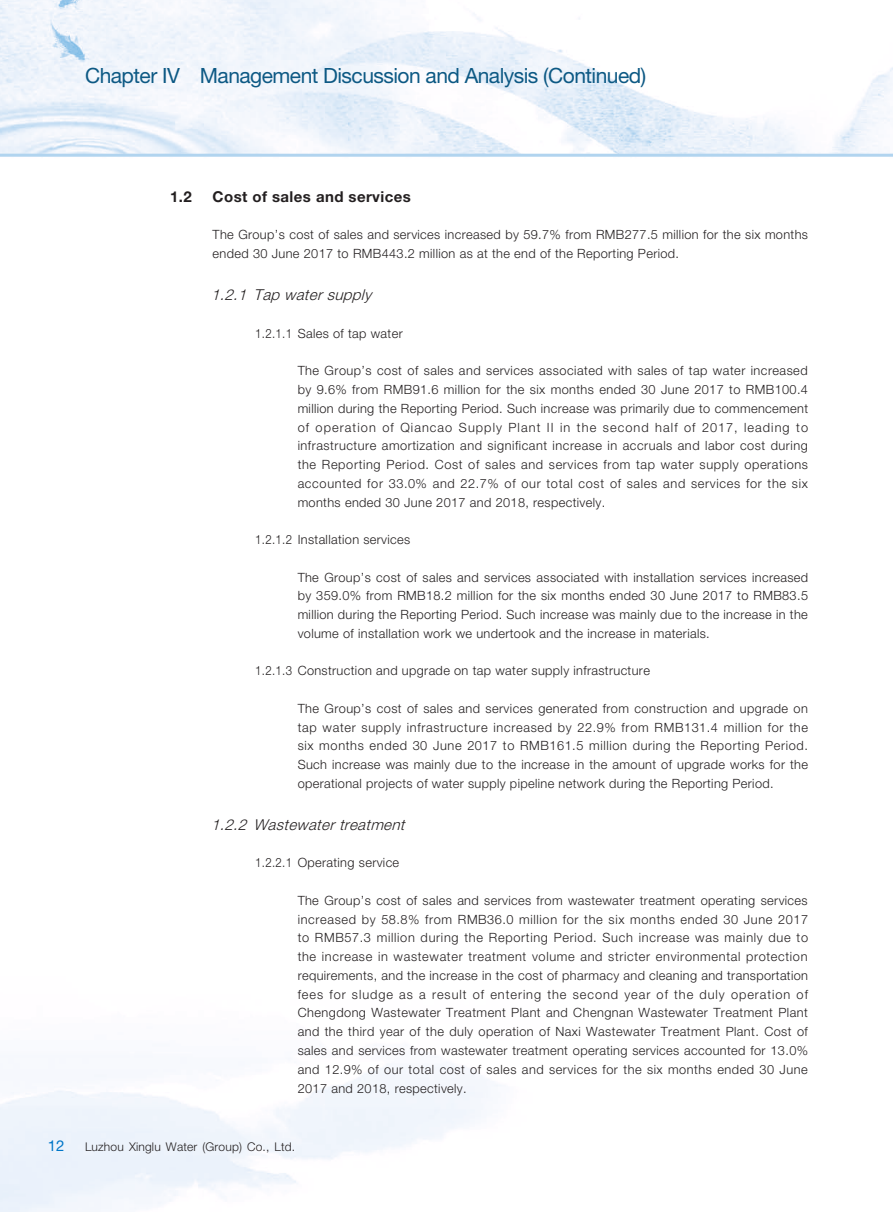
<style>
.page{position:relative;width:893px;height:1212px;background:#fff}
.page>*{position:absolute;margin:0;border:0;box-sizing:border-box;transform-origin:0 0}
.t1{font:21px "Helvetica Neue LT Std";letter-spacing:-.025em;color:#0d5984}
.t2{font:italic 300 15px "Helvetica Neue LT Std";color:#231f20}
.t3{font:700 15px "Helvetica Neue LT Std";letter-spacing:.03em;color:#231f20}
.t4{font:15px "Helvetica Neue LT Std";color:#0076c8}
.t5{font:300 12.75px/18.8px "Helvetica Neue LT Std";letter-spacing:.03em;color:#231f20;text-align:justify}
.t6{font:300 12.75px "Helvetica Neue LT Std";letter-spacing:.03em;color:#231f20;scale:.9 1}
.t7{font:300 12px "Helvetica Neue LT Std";letter-spacing:.015em;color:#231f20}
</style>
<div class="page">
<img style="left:0;top:0;width:893px;height:1212px">
<hr style="left:0;top:154px;width:893px;height:3px;background:#b1d4ef">
<h1 class="t1" style="left:85px;top:63px;width:563px">Chapter IV Management Discussion and Analysis (Continued)</h1>
<p class="t3" style="left:170px;top:187px;width:23px">1.2</p>
<p class="t3" style="left:213px;top:187px;width:200px">Cost of sales and services</p>
<p class="t5" style="left:213px;top:225px;width:597px">The Group’s cost of sales and services increased by 59.7% from RMB277.5 million for the six months ended 30 June 2017 to RMB443.2 million as at the end of the Reporting Period.</p>
<p class="t2" style="left:211px;top:286px;width:161px">1.2.1 Tap watersupply</p>
<p class="t6" style="left:255px;top:325px;width:165px">1.2.1.1 Sales of tap water</p>
<p class="t5" style="left:298px;top:361px;width:512px">The Group’s cost of sales and services associated with sales of tap water increased by 9.6% from RMB91.6 million for the six months ended 30 June 2017 to RMB100.4 million during the Reporting Period. Such increase was primarily due to commencement of operation of Qiancao Supply Plant II in the second half of 2017, leading to infrastructure amortization and significant increase in accruals and labor cost during the Reporting Period. Cost of sales and services from tap water supply operations accounted for 33.0% and 22.7% of our total cost of sales and services for the six months ended 30 June 2017 and 2018, respectively.</p>
<p class="t6" style="left:255px;top:532px;width:174px">1.2.1.2 Installation services</p>
<p class="t5" style="left:298px;top:567px;width:512px">The Group’s cost of sales and services associated with installation services increased by 359.0% from RMB18.2 million for the six months ended 30 June 2017 to RMB83.5 million during the Reporting Period. Such increase was mainly due to the increase in the volume of installation work we undertook and the increase in materials.</p>
<p class="t6" style="left:255px;top:663px;width:440px">1.2.1.3 Construction and upgrade on tap water supply infrastructure</p>
<p class="t5" style="left:298px;top:699px;width:512px">The Group’s cost of sales and services generated from construction and upgrade on tap water supply infrastructure increased by 22.9% from RMB131.4 million for the six months ended 30 June 2017 to RMB161.5 million during the Reporting Period.<br>Such increase was mainly due to the increase in the amount of upgrade works for the operational projects of water supply pipeline network during the Reporting Period.</p>
<p class="t2" style="left:211px;top:815px;width:200px">1.2.2 Wastewatertreatment</p>
<p class="t6" style="left:255px;top:855px;width:162px">1.2.2.1 Operating service</p>
<p class="t5" style="left:298px;top:890px;width:512px">The Group’s cost of sales and services from wastewater treatment operating services increased by 58.8% from RMB36.0 million for the six months ended 30 June 2017 to RMB57.3 million during the Reporting Period. Such increase was mainly due to the increase in wastewater treatment volume and stricter environmental protection requirements, and the increase in the cost of pharmacy and cleaning and transportation fees for sludge as a result of entering the second year of the duly operation of Chengdong Wastewater Treatment Plant and Chengnan Wastewater Treatment Plant and the third year of the duly operation of Naxi Wastewater Treatment Plant. Cost of sales and services from wastewater treatment operating services accounted for 13.0% and 12.9% of our total cost of sales and services for the six months ended 30 June 2017 and 2018, respectively.</p>
<p class="t4" style="left:48px;top:1137px;width:18px">12</p>
<p class="t7" style="left:85px;top:1139px;width:212px">Luzhou Xinglu Water (Group) Co., Ltd.</p>
</div>
